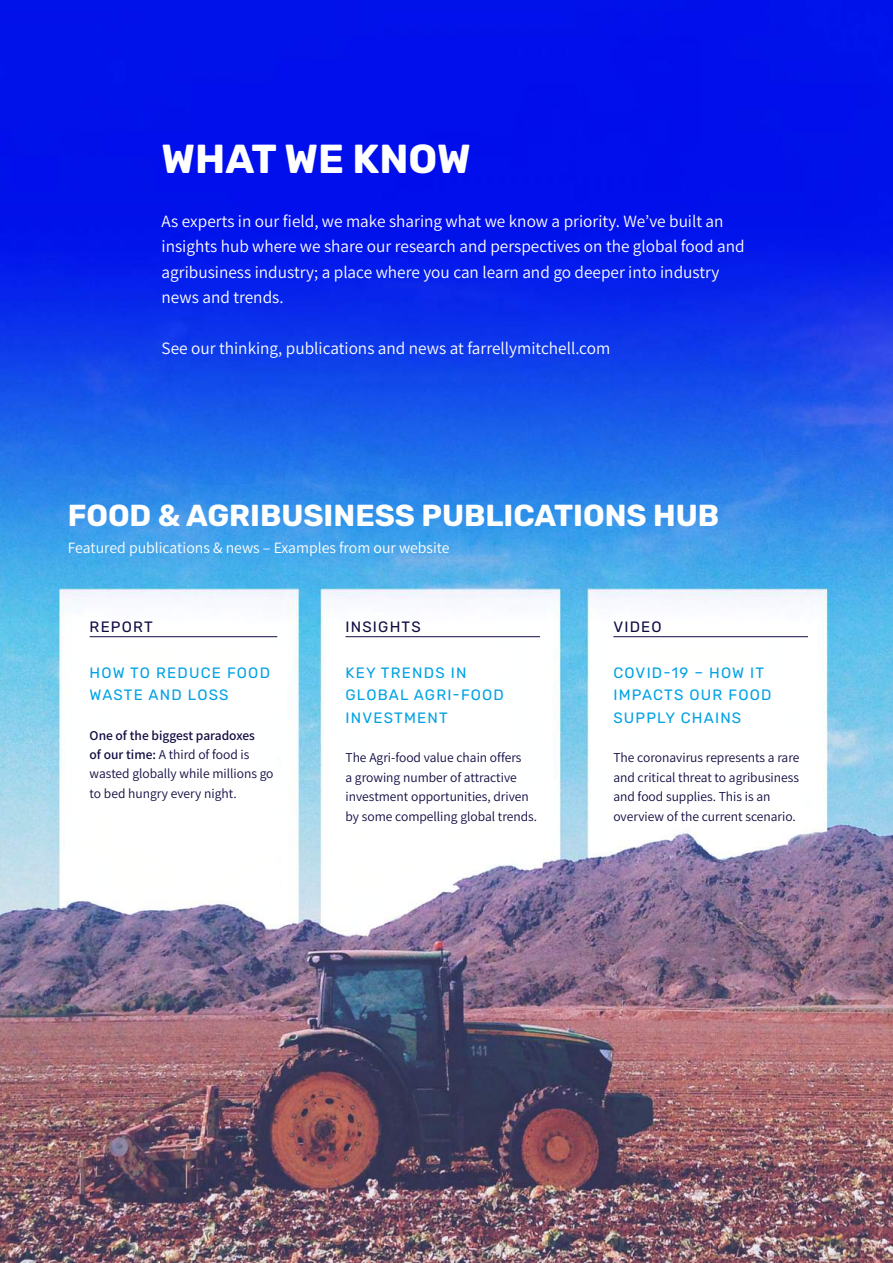
<style>
.page{position:relative;width:893px;height:1263px;background:#fff}
.page>*{position:absolute;margin:0;border:0;box-sizing:border-box;transform-origin:0 0}
.t1{font:700 40.5px "Rubik";color:#fff}
.t2{font:700 30.3px "Rubik";color:#fff}
.t3{font:17.25px/25.5px "Assistant";color:#fff}
.t4{font:15.75px "Assistant";color:#fff}
.t5{font:15px/22.8px "Rubik";letter-spacing:.08em;color:#00a2e4}
.t6{font:15px "Rubik";letter-spacing:.08em;color:#110c42}
.t7{font:13.5px/19.5px "Assistant";color:#110c42}
.s1{font-weight:600}
</style>
<div class="page">
<img style="left:0;top:0;width:893px;height:1263px">
<hr style="left:90px;top:636px;width:187px;height:1px;background:#110c42">
<hr style="left:345px;top:636px;width:195px;height:1px;background:#110c42">
<hr style="left:613px;top:636px;width:195px;height:1px;background:#110c42">
<h1 class="t1" style="left:162px;top:135px;width:311px">WHAT WE KNOW</h1>
<p class="t3" style="left:162px;top:208px;width:585px">As experts in our field, we make sharing what we know a priority. We’ve built an insights hub where we share our research and perspectives on the global food and agribusiness industry; a place where you can learn and go deeper into industry news and trends.</p>
<p class="t3" style="left:162px;top:335px;width:450px">See our thinking, publications and news at farrellymitchell.com</p>
<h2 class="t2" style="left:68px;top:498px;width:653px">FOOD &amp; AGRIBUSINESS PUBLICATIONS HUB</h2>
<p class="t4" style="left:68px;top:537px;width:383px">Featured publications &amp; news – Examples from our website</p>
<p class="t6" style="left:90px;top:616px;width:65px">REPORT</p>
<p class="t5" style="left:90px;top:662px;width:182px">HOW TO REDUCE FOOD<br>WASTE AND LOSS</p>
<p class="t7" style="left:90px;top:725px;width:185px"><span class="s1">One of the biggest paradoxes<br>of our time:</span> A third of food is wasted globally while millions go to bed hungry every night.</p>
<p class="t6" style="left:345px;top:616px;width:77px">INSIGHTS</p>
<p class="t5" style="left:345px;top:662px;width:160px">KEY TRENDS IN<br>GLOBAL AGRI-FOOD<br>INVESTMENT</p>
<p class="t7" style="left:345px;top:747px;width:193px">The Agri-food value chain offers<br>a growing number of attractive investment opportunities, driven by some compelling global trends.</p>
<p class="t6" style="left:613px;top:616px;width:50px">VIDEO</p>
<p class="t5" style="left:613px;top:662px;width:160px">COVID-19 – HOW IT<br>IMPACTS OUR FOOD<br>SUPPLY CHAINS</p>
<p class="t7" style="left:613px;top:747px;width:188px">The coronavirus represents a rare and critical threat to agribusiness and food supplies. This is an overview of the current scenario.</p>
</div>
